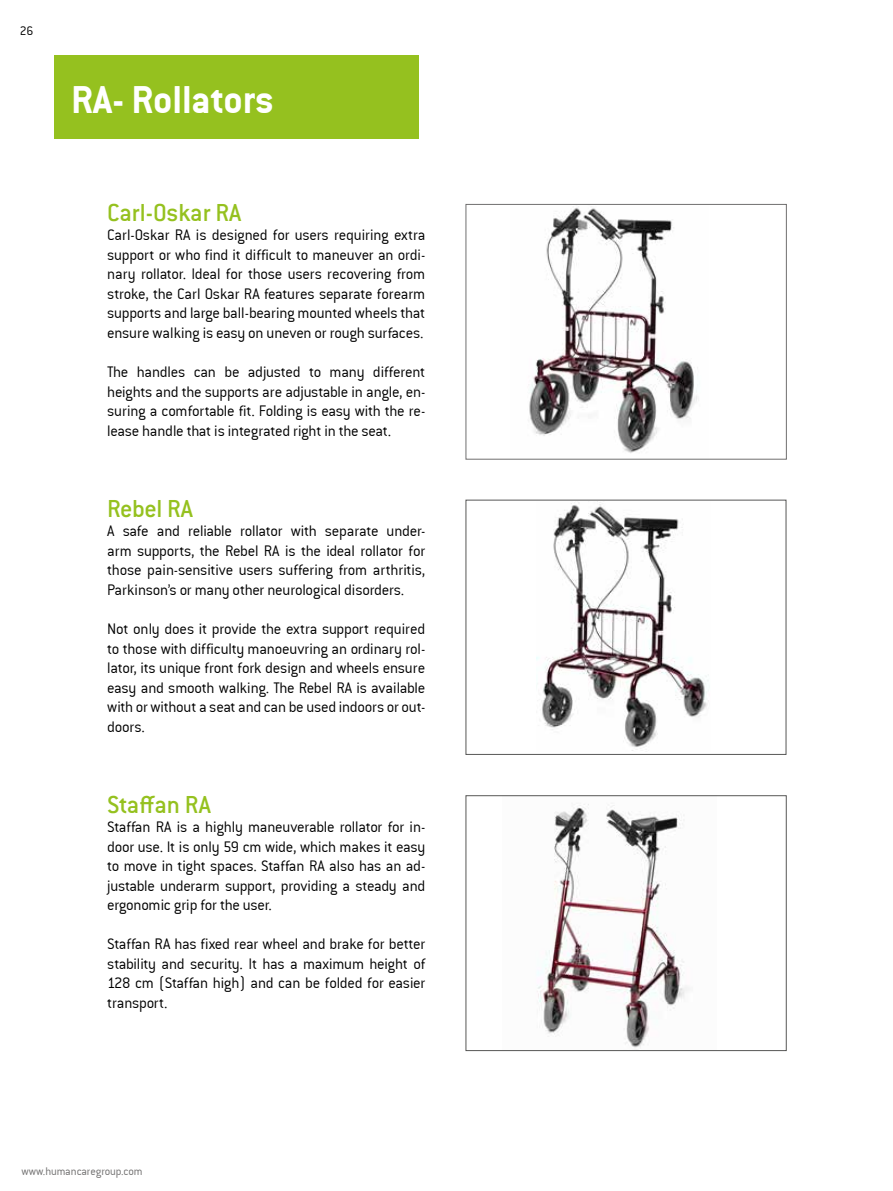
<style>
.page{position:relative;width:893px;height:1191px;background:#fff}
.page>*{position:absolute;margin:0;border:0;box-sizing:border-box;transform-origin:0 0}
.t1{font:42px "Conduit ITCTT Bold";color:#fff}
.t2{font:500 27px "Conduit ITC Std";letter-spacing:-.005em;color:#95c11f}
.t3{font:16.5px/19.5px "Conduit ITCTT Light";letter-spacing:-.015em;color:#000;text-align:justify}
.t4{font:13.5px "Conduit ITCTT Light";color:#000}
.t5{font:12px "Conduit ITCTT Light";letter-spacing:-.01em;color:#706f6f}
</style>
<div class="page">
<img style="left:529px;top:206px;width:168px;height:247px">
<div style="left:54px;top:56px;width:364px;height:83px;background:#95c11f"></div>
<img style="left:537px;top:502px;width:172px;height:249px">
<img style="left:537px;top:804px;width:152px;height:244px">
<p class="t4" style="left:20px;top:22px;width:15px">26</p>
<h1 class="t1" style="left:71px;top:75px;width:205px">RA- Rollators</h1>
<h2 class="t2" style="left:107px;top:196px;width:136px">Carl-Oskar RA</h2>
<p class="t3" style="left:107px;top:225px;width:320px">Carl-Oskar RA is designed for users requiring extra support or who find it difficult to maneuver an ordi&shy;nary rollator. Ideal for those users recovering from stroke, the Carl Oskar RA features separate forearm supports and large ball-bearing mounted wheels that ensure walking is easy on uneven or rough surfaces.</p>
<p class="t3" style="left:107px;top:361px;width:320px">The handles can be adjusted to many different heights and the supports are adjustable in angle, en&shy;suring a comfortable fit. Folding is easy with the re&shy;lease handle that is integrated right in the seat.</p>
<h2 class="t2" style="left:107px;top:492px;width:87px">Rebel RA</h2>
<p class="t3" style="left:107px;top:521px;width:320px">A safe and reliable rollator with separate under&shy;arm supports, the Rebel RA is the ideal rollator for those pain-sensitive users suffering from arthritis, Parkinson’s or many other neurological disorders.</p>
<p class="t3" style="left:107px;top:618px;width:320px">Not only does it provide the extra support required to those with difficulty manoeuvring an ordinary rol&shy;lator, its unique front fork design and wheels ensure easy and smooth walking. The Rebel RA is available with or without a seat and can be used indoors or out&shy;doors.</p>
<h2 class="t2" style="left:107px;top:787px;width:105px">Staffan RA</h2>
<p class="t3" style="left:107px;top:816px;width:320px">Staffan RA is a highly maneuverable rollator for in&shy;door use. It is only 59 cm wide, which makes it easy to move in tight spaces. Staffan RA also has an ad&shy;justable underarm support, providing a steady and ergonomic grip for the user.</p>
<p class="t3" style="left:107px;top:933px;width:320px">Staffan RA has fixed rear wheel and brake for better stability and security. It has a maximum height of 128 cm (Staffan high) and can be folded for easier transport.</p>
<p class="t5" style="left:21px;top:1163px;width:123px">www.humancaregroup.com</p>
</div>
